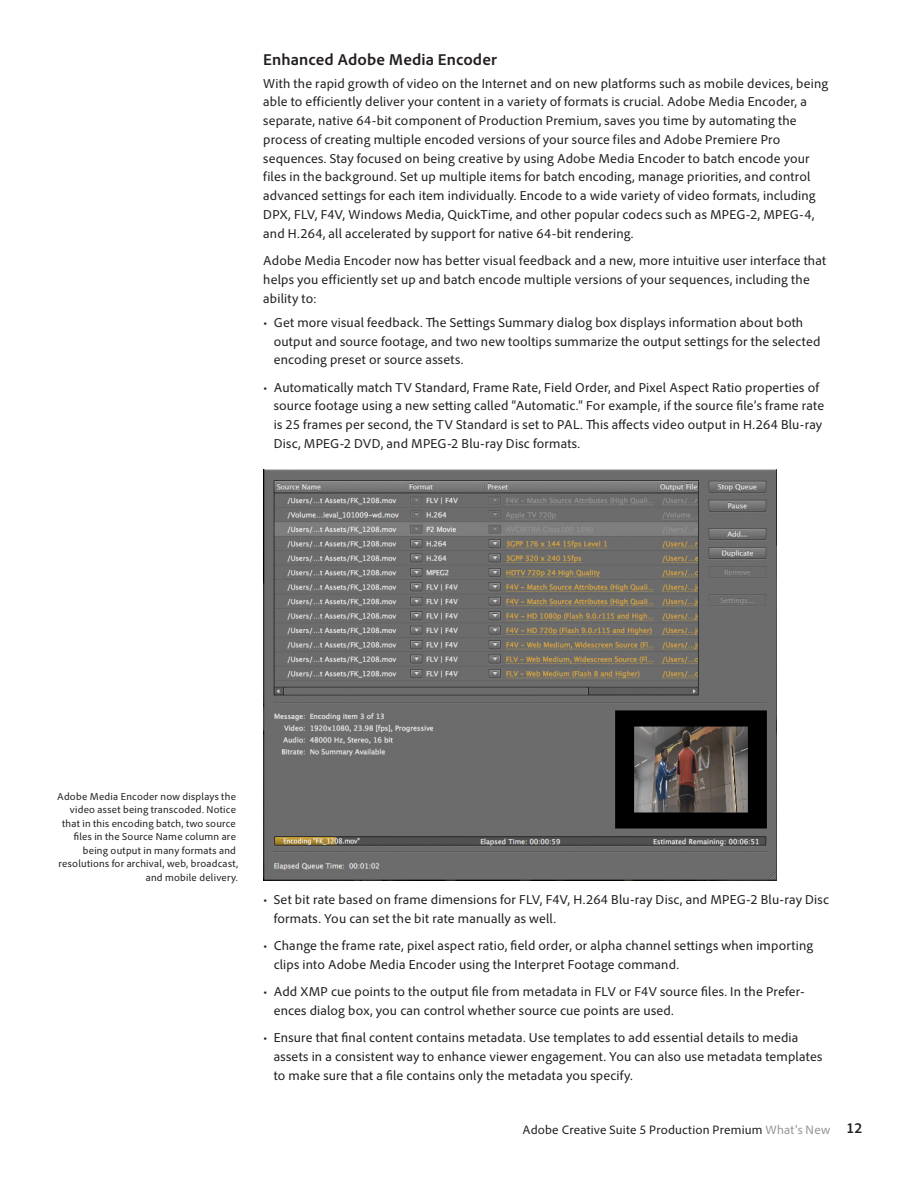
<style>
.page{position:relative;width:918px;height:1188px;background:#fff}
.page>*{position:absolute;margin:0;border:0;box-sizing:border-box;transform-origin:0 0}
.Text__Level_2_subhea{font:700 16.5px "Adobe Clean";letter-spacing:.005em;color:#231f20}
.Text__Bullet{font:13.5px/18.8px "Adobe Clean";letter-spacing:.01em;color:#231f20}
.Text__Body{font:13.5px/18.8px "Adobe Clean";letter-spacing:.01em;color:#231f20}
.t1{font:12.75px "Adobe Clean";letter-spacing:.015em;color:#231f20}
.t2{font:10.5px/13.5px "Adobe Clean";letter-spacing:.02em;color:#231f20;text-align:right}
.s1{color:#939598}
.s2{font-weight:700;font-stretch:semi-condensed;font-size:15px}
</style>
<div class="page">
<img style="left:263px;top:469px;width:514px;height:412px">
<p class="Text__Level_2_subhea" style="left:263px;top:49px;width:235px">Enhanced Adobe Media Encoder</p>
<p class="Text__Body" style="left:263px;top:74px;width:567px">With the rapid growth of video on the Internet and on new platforms such as mobile devices, being able to efficiently deliver your content in a variety of formats is crucial. Adobe Media Encoder, a separate, native 64-bit component of Production Premium, saves you time by automating the process of creating multiple encoded versions of your source files and Adobe Premiere Pro sequences. Stay focused on being creative by using Adobe Media Encoder to batch encode your files in the background. Set up multiple items for batch encoding, manage priorities, and control advanced settings for each item individually. Encode to a wide variety of video formats, including DPX, FLV, F4V, Windows Media, QuickTime, and other popular codecs such as MPEG-2, MPEG-4, and H.264, all accelerated by support for native 64-bit rendering.</p>
<p class="Text__Body" style="left:263px;top:251px;width:565px">Adobe Media Encoder now has better visual feedback and a new, more intuitive user interface that helps you efficiently set up and batch encode multiple versions of your sequences, including the ability to:</p>
<p class="Text__Bullet" style="left:274px;top:313px;width:548px;text-indent:-10px">• Get more visual feedback. The Settings Summary dialog box displays information about both output and source footage, and two new tooltips summarize the output settings for the selected encoding preset or source assets.</p>
<p class="Text__Bullet" style="left:274px;top:378px;width:552px;text-indent:-10px">• Automatically match TV Standard, Frame Rate, Field Order, and Pixel Aspect Ratio properties of source footage using a new setting called “Automatic.” For example, if the source file’s frame rate is 25 frames per second, the TV Standard is set to PAL. This affects video output in H.264 Blu-ray Disc, MPEG-2 DVD, and MPEG-2 Blu-ray Disc formats.</p>
<p class="t2" style="left:57px;top:790px;width:182px">Adobe Media Encoder now displays the video asset being transcoded. Notice that in this encoding batch, two source files in the Source Name column are being output in many formats and resolutions for archival, web, broadcast, and mobile delivery.</p>
<p class="Text__Bullet" style="left:274px;top:890px;width:557px;text-indent:-10px">• Set bit rate based on frame dimensions for FLV, F4V, H.264 Blu-ray Disc, and MPEG-2 Blu-ray Disc formats. You can set the bit rate manually as well.</p>
<p class="Text__Bullet" style="left:274px;top:936px;width:541px;text-indent:-10px">• Change the frame rate, pixel aspect ratio, field order, or alpha channel settings when importing clips into Adobe Media Encoder using the Interpret Footage command.</p>
<p class="Text__Bullet" style="left:274px;top:982px;width:532px;text-indent:-10px">• Add XMP cue points to the output file from metadata in FLV or F4V source files. In the Prefer&shy;ences dialog box, you can control whether source cue points are used.</p>
<p class="Text__Bullet" style="left:274px;top:1028px;width:550px;text-indent:-10px">• Ensure that final content contains metadata. Use templates to add essential details to media assets in a consistent way to enhance viewer engagement. You can also use metadata templates to make sure that a file contains only the metadata you specify.</p>
<p class="t1" style="left:523px;top:1122px;width:341px">Adobe Creative Suite 5 Production Premium <span class="s1">What’s New</span> <span class="s2">12</span></p>
</div>
